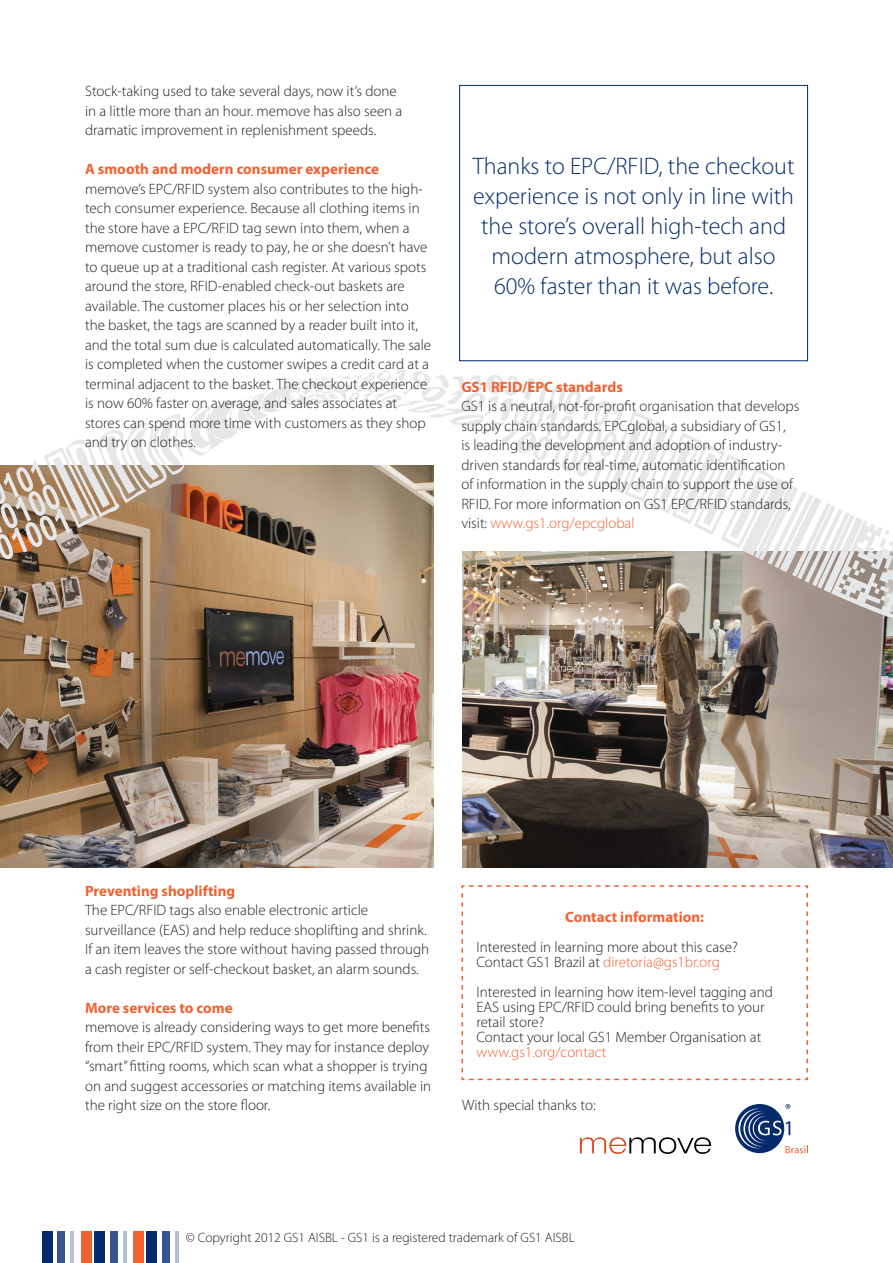
<style>
.page{position:relative;width:893px;height:1263px;background:#fff}
.page>*{position:absolute;margin:0;border:0;box-sizing:border-box;transform-origin:0 0}
.t1{font:300 24px/30px "Myriad Pro";color:#052b6c;text-align:center}
.t2{font:300 15px/19.5px "Myriad Pro";color:#231f20}
.t3{font:700 15px "Myriad Pro";color:#f16232}
.t4{font:300 15px "Myriad Pro";color:#f16232}
.t5{font:300 13.5px "Myriad Pro";color:#231f20}
.s1{color:#f16232}
.s2{color:#231f20}
</style>
<div class="page">
<div style="left:42px;top:1231px;width:10px;height:32px;background:#052b6c"></div>
<div style="left:95px;top:1231px;width:10px;height:32px;background:#052b6c"></div>
<div style="left:147px;top:1231px;width:10px;height:32px;background:#052b6c"></div>
<div style="left:81px;top:1231px;width:10px;height:32px;background:#f16232"></div>
<div style="left:133px;top:1231px;width:10px;height:32px;background:#f16232"></div>
<div style="left:57px;top:1231px;width:7px;height:32px;background:#375589"></div>
<div style="left:110px;top:1231px;width:7px;height:32px;background:#375589"></div>
<div style="left:162px;top:1231px;width:7px;height:32px;background:#375589"></div>
<hr style="left:71px;top:1231px;width:3px;height:32px;background:#052b6c">
<hr style="left:124px;top:1231px;width:3px;height:32px;background:#052b6c">
<hr style="left:176px;top:1231px;width:3px;height:32px;background:#052b6c">
<svg style="left:461px;top:885px;width:347px;height:196px"></svg>
<div style="left:459px;top:85px;width:349px;height:276px;border:1px solid #052b6c"></div>
<svg style="left:738px;top:1104px;width:70px;height:49px"></svg>
<img style="left:0;top:623px;width:434px;height:244px">
<img style="left:462px;top:623px;width:431px;height:244px">
<img style="left:579px;top:1137px;width:133px;height:17px">
<svg style="left:0;top:370px;width:893px;height:253px"></svg>
<p class="t2" style="left:85px;top:81px;width:319px">Stock-taking used to take several days, now it’s done in a little more than an hour. memove has also seen a dramatic improvement in replenishment speeds.</p>
<p class="t3" style="left:85px;top:159px;width:295px">A smooth and modern consumer experience</p>
<p class="t2" style="left:85px;top:179px;width:348px">memove’s EPC/RFID system also contributes to the high&shy;tech consumer experience. Because all clothing items in the store have a EPC/RFID tag sewn into them, when a memove customer is ready to pay, he or she doesn’t have to queue up at a traditional cash register. At various spots around the store, RFID-enabled check-out baskets are available. The customer places his or her selection into the basket, the tags are scanned by a reader built into it, and the total sum due is calculated automatically. The sale is completed when the customer swipes a credit card at a terminal adjacent to the basket. The checkout experience is now 60% faster on average, and sales associates at stores can spend more time with customers as they shop and try on clothes.</p>
<p class="t1" style="left:473px;top:151px;width:323px">Thanks to EPC/RFID, the checkout experience is not only in line with the store’s overall high-tech and modern atmosphere, but also<br>60% faster than it was before.</p>
<p class="t3" style="left:461px;top:377px;width:163px">GS1 RFID/EPC standards</p>
<p class="t2" style="left:461px;top:396px;width:340px">GS1 is a neutral, not-for-profit organisation that develops supply chain standards. EPCglobal, a subsidiary of GS1,<br>is leading the development and adoption of industry&shy;driven standards for real-time, automatic identification of information in the supply chain to support the use of RFID. For more information on GS1 EPC/RFID standards, visit: <span class="s1">www.gs1.org/epcglobal</span></p>
<p class="t3" style="left:85px;top:881px;width:152px">Preventing shoplifting</p>
<p class="t2" style="left:85px;top:900px;width:346px">The EPC/RFID tags also enable electronic article surveillance (EAS) and help reduce shoplifting and shrink.<br>If an item leaves the store without having passed through a cash register or self-checkout basket, an alarm sounds.</p>
<p class="t3" style="left:85px;top:998px;width:149px">More services to come</p>
<p class="t2" style="left:85px;top:1017px;width:348px">memove is already considering ways to get more benefits from their EPC/RFID system. They may for instance deploy “smart” fitting rooms, which scan what a shopper is trying on and suggest accessories or matching items available in the right size on the store floor.</p>
<p class="t3" style="left:565px;top:907px;width:140px">Contact information:</p>
<p class="t2" style="left:476px;top:937px;width:263px">Interested in learning more about this case?</p>
<p class="t4" style="left:476px;top:952px;width:245px"><span class="s2">Contact GS1 Brazil at</span> diretoria@gs1br.org</p>
<p class="t2" style="left:476px;top:984px;width:298px;line-height:15px">Interested in learning how item-level tagging and<br>EAS using EPC/RFID could bring benefits to your retail store?</p>
<p class="t2" style="left:476px;top:1029px;width:286px;line-height:15px">Contact your local GS1 Member Organisation at <span class="s1">www.gs1.org/contact</span></p>
<p class="t2" style="left:462px;top:1095px;width:135px">With special thanks to:</p>
<p class="t5" style="left:186px;top:1229px;width:391px">© Copyright 2012 GS1 AISBL - GS1 is a registered trademark of GS1 AISBL</p>
</div>
